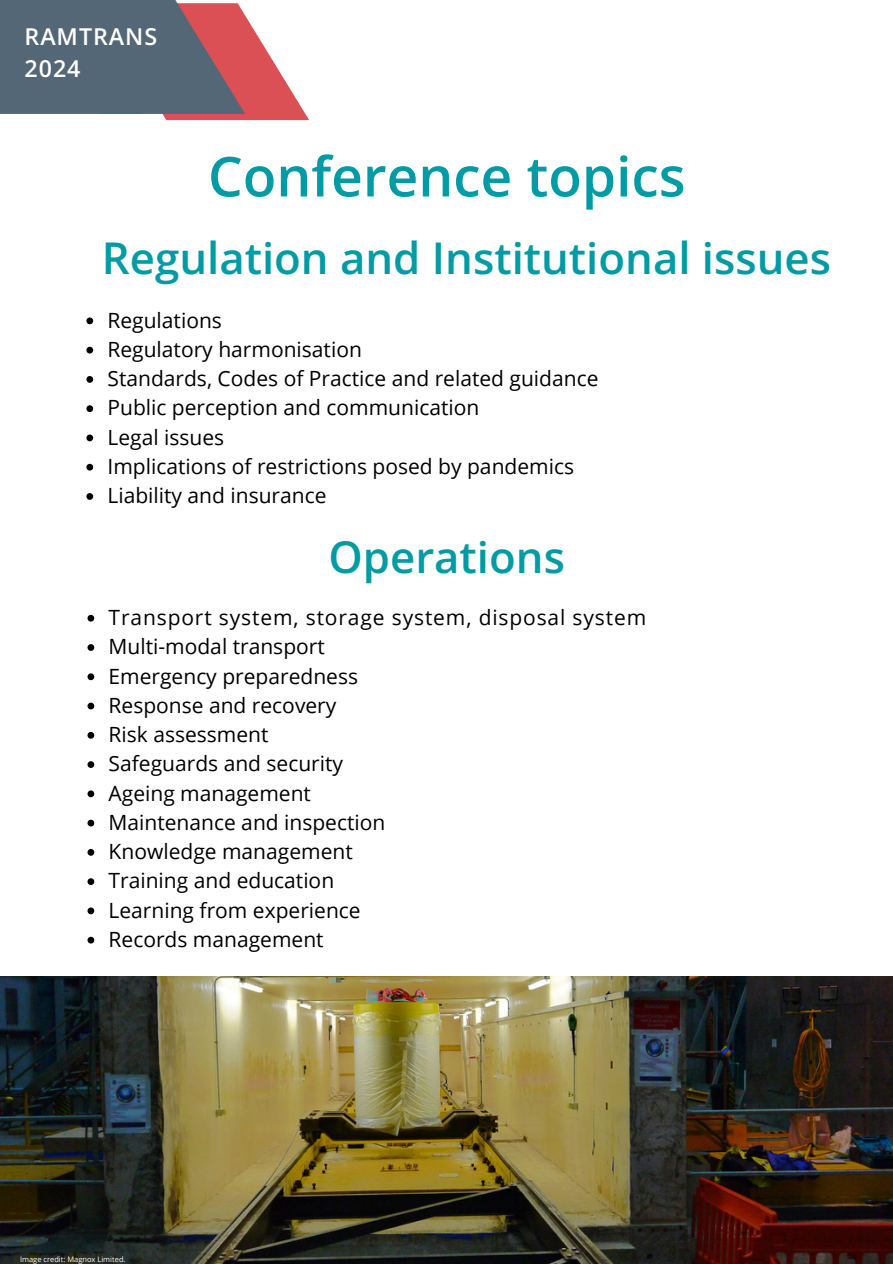
<style>
.page{position:relative;width:893px;height:1264px;background:#fff}
.page>*{position:absolute;margin:0;border:0;box-sizing:border-box;transform-origin:0 0}
.t1{font:600 55.05px "Open Sans";color:#009ba4}
.t2{font:600 43.8px "Open Sans";color:#009ba4}
.t3{font:600 23.25px "Open Sans";letter-spacing:.04em;color:#fff}
.t4{font:21px "Open Sans";color:#000}
.t5{font:21px "Open Sans";letter-spacing:.04em;color:#000}
.t6{font:7.5px "Open Sans";color:#fff}
</style>
<div class="page">
<svg style="left:0;top:0;width:309px;height:120px;background:#887883"></svg>
<svg style="left:87px;top:615px;width:7px;height:6px"></svg>
<svg style="left:87px;top:644px;width:7px;height:7px"></svg>
<svg style="left:87px;top:673px;width:7px;height:7px"></svg>
<svg style="left:87px;top:702px;width:7px;height:7px"></svg>
<svg style="left:87px;top:732px;width:7px;height:6px"></svg>
<svg style="left:87px;top:761px;width:7px;height:7px"></svg>
<svg style="left:87px;top:790px;width:7px;height:7px"></svg>
<svg style="left:87px;top:819px;width:7px;height:7px"></svg>
<svg style="left:87px;top:849px;width:7px;height:6px"></svg>
<svg style="left:87px;top:878px;width:7px;height:7px"></svg>
<svg style="left:87px;top:907px;width:7px;height:7px"></svg>
<svg style="left:87px;top:936px;width:7px;height:7px"></svg>
<img style="left:0;top:976px;width:892px;height:287px">
<svg style="left:86px;top:317px;width:7px;height:7px"></svg>
<svg style="left:86px;top:347px;width:7px;height:6px"></svg>
<svg style="left:86px;top:376px;width:7px;height:7px"></svg>
<svg style="left:86px;top:405px;width:7px;height:7px"></svg>
<svg style="left:86px;top:434px;width:7px;height:7px"></svg>
<svg style="left:86px;top:464px;width:7px;height:6px"></svg>
<svg style="left:86px;top:493px;width:7px;height:7px"></svg>
<p class="t3" style="left:25px;top:20px;width:134px">RAMTRANS</p>
<p class="t3" style="left:25px;top:52px;width:57px">2024</p>
<p class="t1" style="left:208px;top:138px;width:479px">Conference topics</p>
<p class="t2" style="left:102px;top:228px;width:730px">Regulation and Institutional issues</p>
<p class="t4" style="left:107px;top:305px;width:116px">Regulations</p>
<p class="t4" style="left:107px;top:334px;width:256px">Regulatory harmonisation</p>
<p class="t4" style="left:107px;top:364px;width:492px">Standards, Codes of Practice and related guidance</p>
<p class="t4" style="left:107px;top:393px;width:373px">Public perception and communication</p>
<p class="t4" style="left:107px;top:422px;width:118px">Legal issues</p>
<p class="t4" style="left:107px;top:451px;width:468px">Implications of restrictions posed by pandemics</p>
<p class="t4" style="left:107px;top:481px;width:220px">Liability and insurance</p>
<p class="t2" style="left:328px;top:526px;width:238px">Operations</p>
<p class="t5" style="left:109px;top:602px;width:539px">Transport system, storage system, disposal system</p>
<p class="t4" style="left:109px;top:632px;width:218px">Multi-modal transport</p>
<p class="t4" style="left:109px;top:661px;width:251px">Emergency preparedness</p>
<p class="t4" style="left:109px;top:690px;width:229px">Response and recovery</p>
<p class="t4" style="left:109px;top:719px;width:161px">Risk assessment</p>
<p class="t4" style="left:109px;top:749px;width:236px">Safeguards and security</p>
<p class="t4" style="left:109px;top:778px;width:204px">Ageing management</p>
<p class="t4" style="left:109px;top:807px;width:278px">Maintenance and inspection</p>
<p class="t4" style="left:109px;top:836px;width:246px">Knowledge management</p>
<p class="t4" style="left:109px;top:866px;width:227px">Training and education</p>
<p class="t4" style="left:109px;top:895px;width:253px">Learning from experience</p>
<p class="t4" style="left:109px;top:924px;width:216px">Records management</p>
<p class="t6" style="left:20px;top:1253px;width:107px">Image credit: Magnox Limited.</p>
</div>
